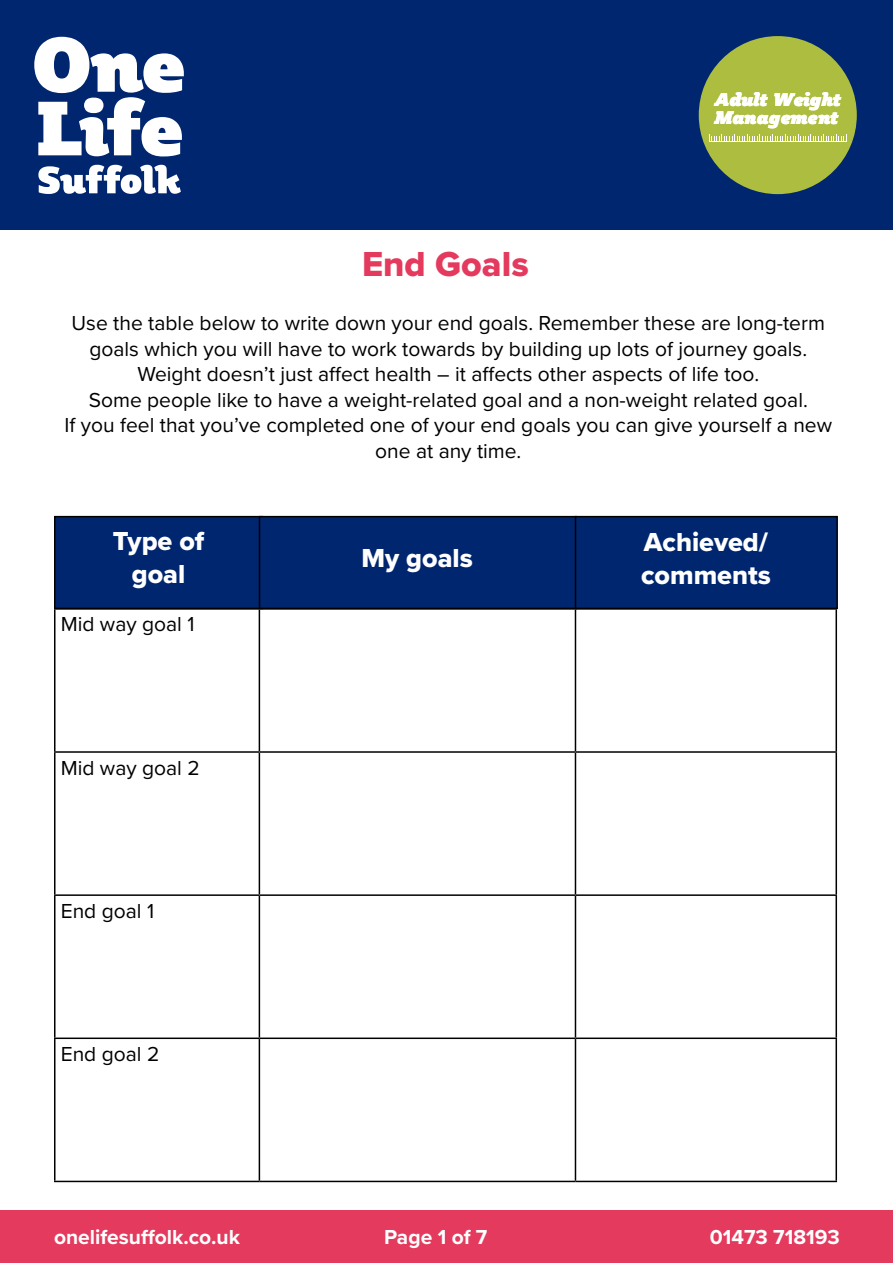
<style>
.page{position:relative;width:893px;height:1263px;background:#fff}
.page>*{position:absolute;margin:0;border:0;box-sizing:border-box;transform-origin:0 0}
.t1{font:36px "Proxima Nova Extrabld";color:#e43a5e}
.t2{font:27px/32.4px "Proxima Nova Extrabld";color:#fff;text-align:center}
.t3{font:21px/25.5px "Proxima Nova";color:#000;text-align:center}
.t4{font:700 21px "Proxima Nova";color:#fff}
.t5{font:italic 18.3px/18.1px "Plume Ad";color:#fff}
</style>
<div class="page">
<div style="left:0;top:0;width:893px;height:230px;background:#00266f"></div>
<div style="left:0;top:1210px;width:893px;height:53px;background:#e43a5e"></div>
<svg style="left:38px;top:165px;width:143px;height:29px"></svg>
<svg style="left:34px;top:37px;width:150px;height:119px"></svg>
<div style="left:699px;top:36px;width:158px;height:158px;background:#adbd40;border-radius:50%"></div>
<svg style="left:709px;top:134px;width:138px;height:8px"></svg>
<hr style="left:709px;top:142px;width:137px;height:1px;background:#fff">
<div style="left:55px;top:517px;width:207px;height:91px;background:#00266f"></div>
<div style="left:54px;top:516px;width:209px;height:93px;border:2px solid #000"></div>
<div style="left:259px;top:517px;width:317px;height:91px;background:#00266f"></div>
<div style="left:259px;top:516px;width:318px;height:93px;border:2px solid #000"></div>
<div style="left:575px;top:517px;width:262px;height:91px;background:#00266f"></div>
<div style="left:575px;top:516px;width:263px;height:93px;border:2px solid #000"></div>
<hr style="left:54px;top:608px;width:205px;height:2px;background:#000">
<hr style="left:54px;top:610px;width:2px;height:141px;background:#000">
<hr style="left:259px;top:608px;width:316px;height:2px;background:#000">
<hr style="left:259px;top:610px;width:1px;height:141px;background:#000">
<hr style="left:575px;top:608px;width:262px;height:2px;background:#000">
<hr style="left:575px;top:610px;width:1px;height:141px;background:#000">
<hr style="left:835px;top:610px;width:2px;height:141px;background:#000">
<hr style="left:54px;top:751px;width:205px;height:2px;background:#000">
<hr style="left:54px;top:753px;width:2px;height:141px;background:#000">
<hr style="left:259px;top:751px;width:316px;height:2px;background:#000">
<hr style="left:259px;top:753px;width:1px;height:141px;background:#000">
<hr style="left:575px;top:751px;width:262px;height:2px;background:#000">
<hr style="left:575px;top:753px;width:1px;height:141px;background:#000">
<hr style="left:835px;top:753px;width:2px;height:141px;background:#000">
<hr style="left:54px;top:894px;width:205px;height:2px;background:#000">
<hr style="left:54px;top:896px;width:2px;height:141px;background:#000">
<hr style="left:259px;top:894px;width:316px;height:2px;background:#000">
<hr style="left:259px;top:896px;width:1px;height:141px;background:#000">
<hr style="left:575px;top:894px;width:262px;height:2px;background:#000">
<hr style="left:575px;top:896px;width:1px;height:141px;background:#000">
<hr style="left:835px;top:896px;width:2px;height:141px;background:#000">
<hr style="left:54px;top:1037px;width:205px;height:2px;background:#000">
<hr style="left:54px;top:1039px;width:2px;height:142px;background:#000">
<hr style="left:259px;top:1037px;width:316px;height:2px;background:#000">
<hr style="left:259px;top:1039px;width:1px;height:142px;background:#000">
<hr style="left:575px;top:1037px;width:262px;height:2px;background:#000">
<hr style="left:575px;top:1039px;width:1px;height:142px;background:#000">
<hr style="left:835px;top:1039px;width:2px;height:142px;background:#000">
<hr style="left:54px;top:1181px;width:205px;height:1px;background:#000">
<hr style="left:259px;top:1181px;width:316px;height:1px;background:#000">
<hr style="left:575px;top:1181px;width:262px;height:1px;background:#000">
<p class="t5" style="left:714px;top:90px;width:129px">Adult Weight<br>Management</p>
<h1 class="t1" style="left:362px;top:237px;width:168px">End Goals</h1>
<p class="t3" style="left:64px;top:310px;width:769px">Use the table below to write down your end goals. Remember these are long-term goals which you will have to work towards by building up lots of journey goals.<br>Weight doesn’t just affect health – it affects other aspects of life too.<br>Some people like to have a weight-related goal and a non-weight related goal.<br>If you feel that you’ve completed one of your end goals you can give yourself a new one at any time.</p>
<p class="t2" style="left:113px;top:525px;width:93px">Type of goal</p>
<p class="t3" style="left:61px;top:611px;width:135px">Mid way goal 1</p>
<p class="t3" style="left:61px;top:754px;width:141px">Mid way goal 2</p>
<p class="t3" style="left:61px;top:897px;width:95px">End goal 1</p>
<p class="t3" style="left:61px;top:1040px;width:100px">End goal 2</p>
<p class="t2" style="left:361px;top:541px;width:113px">My goals</p>
<p class="t2" style="left:641px;top:526px;width:131px;text-align:left">Achieved/ comments</p>
<p class="t4" style="left:54px;top:1221px;width:187px">onelifesuffolk.co.uk</p>
<p class="t4" style="left:384px;top:1221px;width:105px">Page 1 of 7</p>
<p class="t4" style="left:710px;top:1221px;width:131px">01473 718193</p>
</div>
